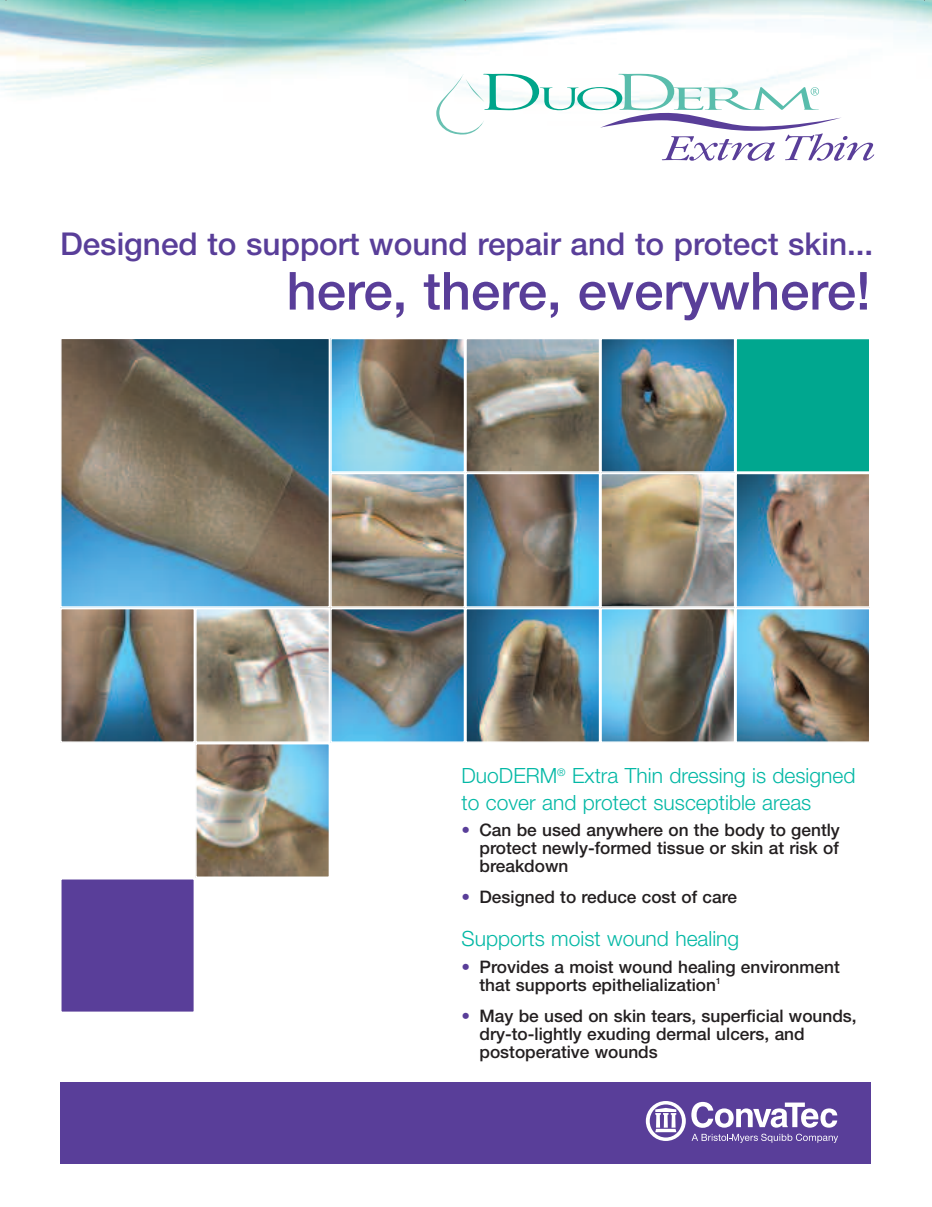
<style>
.page{position:relative;width:932px;height:1207px;background:#fff}
.page>*{position:absolute;margin:0;border:0;box-sizing:border-box;transform-origin:0 0}
.t1{font:500 52.5px "Helvetica Neue";color:#593e99}
.t2{font:500 31.5px "Helvetica Neue";color:#593e99}
.t3{font:300 21px/27px "Helvetica Neue";color:#03b8a5}
.t4{font:500 17.25px/18px "Helvetica Neue";color:#231f20}
.s1{color:#593e99}
</style>
<div class="page">
<img style="left:0;top:0;width:932px;height:1164px">
<h2 class="t2" style="left:60px;top:232px;width:814px">Designed to support wound repair and to protect skin...</h2>
<h1 class="t1" style="left:286px;top:272px;width:585px">here, there, everywhere!</h1>
<p class="t3" style="left:461px;top:764px;width:395px">DuoDERM<sup>®</sup> Extra Thin dressing is designed to cover and protect susceptible areas</p>
<p class="t4" style="left:479px;top:822px;width:362px;text-align:justify;text-indent:-18px"><span class="s1">•</span> Can be used anywhere on the body to gently protect newly-formed tissue or skin at risk of breakdown</p>
<p class="t4" style="left:461px;top:889px;width:277px"><span class="s1">•</span> Designed to reduce cost of care</p>
<p class="t3" style="left:461px;top:927px;width:279px">Supports moist wound healing</p>
<p class="t4" style="left:479px;top:959px;width:362px;text-indent:-18px"><span class="s1">•</span> Provides a moist wound healing environment that supports epithelialization<sup>1</sup></p>
<p class="t4" style="left:479px;top:1008px;width:378px;text-indent:-18px"><span class="s1">•</span> May be used on skin tears, superficial wounds, dry-to-lightly exuding dermal ulcers, and postoperative wounds</p>
</div>
